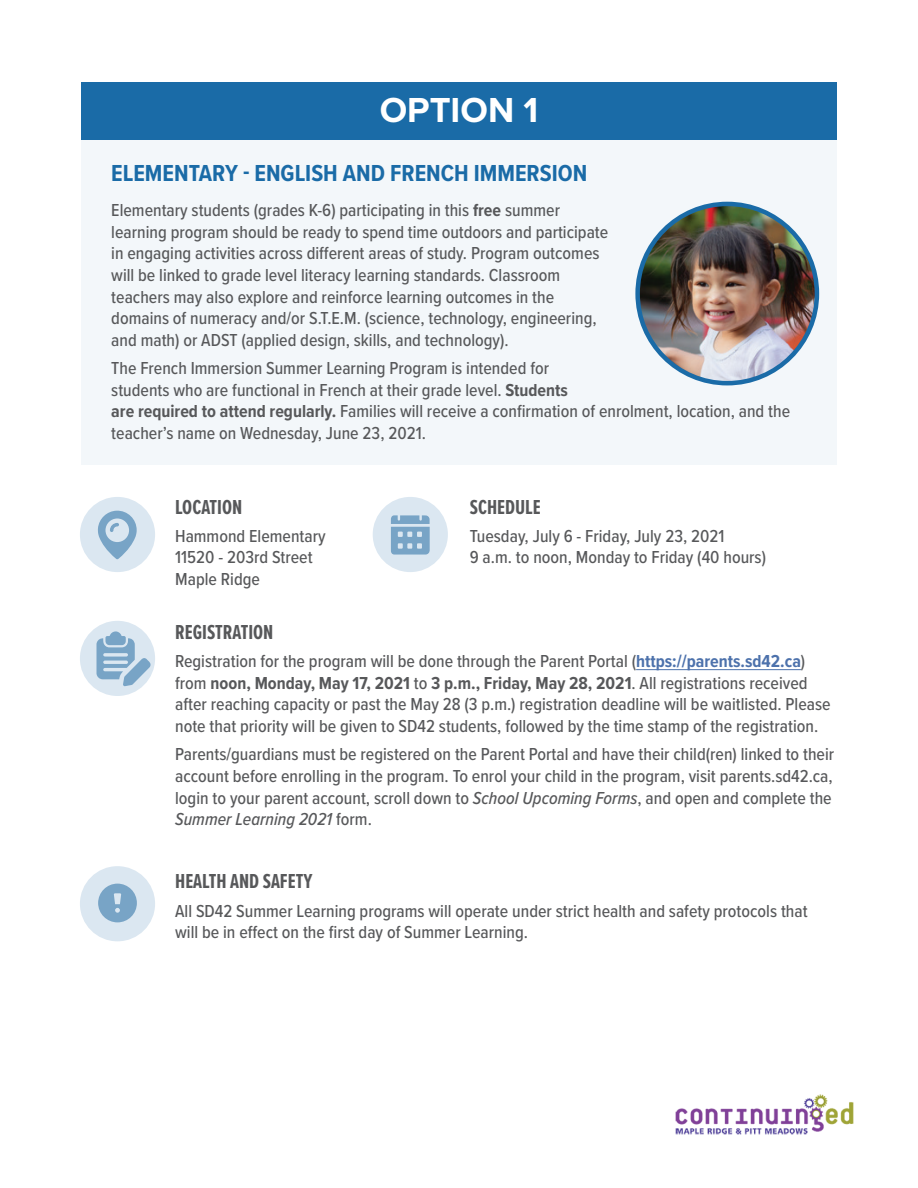
<style>
.page{position:relative;width:918px;height:1188px;background:#fff}
.page>*{position:absolute;margin:0;border:0;box-sizing:border-box;transform-origin:0 0}
.t1{font:700 36px "Proxima Nova";color:#fff}
.t2{font:700 24px "Proxima Nova Cond";color:#1a6ba7}
.t3{font:700 21px "Proxima Nova Ex Cn";color:#57585a}
.t4{font:500 18px/21.6px "Proxima Nova Cond";color:#57585a}
.s1{font-weight:700}
.s2{font-weight:700;color:#4d72ac}
.s3{font-style:italic}
</style>
<div class="page">
<img style="left:676px;top:1094px;width:178px;height:41px">
<div style="left:81px;top:140px;width:756px;height:324px;background:#f3f7fa"></div>
<div style="left:80px;top:497px;width:75px;height:75px;background:#dbe7f1;border-radius:50%"></div>
<svg style="left:98px;top:510px;width:39px;height:49px"></svg>
<hr style="left:636px;top:669px;width:165px;height:1px;background:#4d72ac">
<div style="left:373px;top:497px;width:75px;height:75px;background:#dbe7f1;border-radius:50%"></div>
<svg style="left:391px;top:515px;width:39px;height:40px;background:#8db2cf"></svg>
<div style="left:80px;top:621px;width:75px;height:75px;background:#dbe7f1;border-radius:50%"></div>
<svg style="left:97px;top:631px;width:54px;height:55px"></svg>
<div style="left:80px;top:866px;width:75px;height:75px;background:#dbe7f1;border-radius:50%"></div>
<img style="left:638px;top:204px;width:179px;height:179px;border-radius:90px">
<div style="left:635px;top:202px;width:184px;height:183px;border:4px solid #1a6ba7;border-radius:50%"></div>
<div style="left:81px;top:82px;width:756px;height:58px;background:#1a6ba7"></div>
<svg style="left:98px;top:884px;width:39px;height:38px"></svg>
<h1 class="t1" style="left:380px;top:89px;width:160px">OPTION 1</h1>
<h2 class="t2" style="left:111px;top:159px;width:478px">ELEMENTARY - ENGLISH AND FRENCH IMMERSION</h2>
<p class="t4" style="left:111px;top:200px;width:499px">Elementary students (grades K-6) participating in this <span class="s1">free</span> summer learning program should be ready to spend time outdoors and participate in engaging activities across different areas of study. Program outcomes will be linked to grade level literacy learning standards. Classroom teachers may also explore and reinforce learning outcomes in the domains of numeracy and/or S.T.E.M. (science, technology, engineering, and math) or ADST (applied design, skills, and technology).</p>
<p class="t4" style="left:111px;top:358px;width:680px">The French Immersion Summer Learning Program is intended for<br>students who are functional in French at their grade level. <span class="s1">Students<br>are required to attend regularly.</span> Families will receive a confirmation of enrolment, location, and the teacher’s name on Wednesday, June 23, 2021.</p>
<p class="t3" style="left:175px;top:494px;width:69px">LOCATION</p>
<p class="t4" style="left:175px;top:525px;width:152px">Hammond Elementary<br>11520 - 203rd Street<br>Maple Ridge</p>
<p class="t3" style="left:470px;top:494px;width:73px">SCHEDULE</p>
<p class="t4" style="left:470px;top:525px;width:298px">Tuesday, July 6 - Friday, July 23, 2021<br>9 a.m. to noon, Monday to Friday (40 hours)</p>
<p class="t3" style="left:175px;top:619px;width:100px">REGISTRATION</p>
<p class="t4" style="left:175px;top:651px;width:657px">Registration for the program will be done through the Parent Portal (<span class="s2">https://parents.sd42.ca</span>) from <span class="s1">noon, Monday, May 17, 2021</span> to <span class="s1">3 p.m., Friday, May 28, 2021</span>. All registrations received after reaching capacity or past the May 28 (3 p.m.) registration deadline will be waitlisted. Please note that priority will be given to SD42 students, followed by the time stamp of the registration.</p>
<p class="t4" style="left:175px;top:744px;width:661px">Parents/guardians must be registered on the Parent Portal and have their child(ren) linked to their account before enrolling in the program. To enrol your child in the program, visit parents.sd42.ca, login to your parent account, scroll down to <span class="s3">School Upcoming Forms</span>, and open and complete the <span class="s3">Summer Learning 2021</span> form.</p>
<p class="t3" style="left:175px;top:869px;width:139px">HEALTH AND SAFETY</p>
<p class="t4" style="left:175px;top:900px;width:634px">All SD42 Summer Learning programs will operate under strict health and safety protocols that will be in effect on the first day of Summer Learning.</p>
</div>
